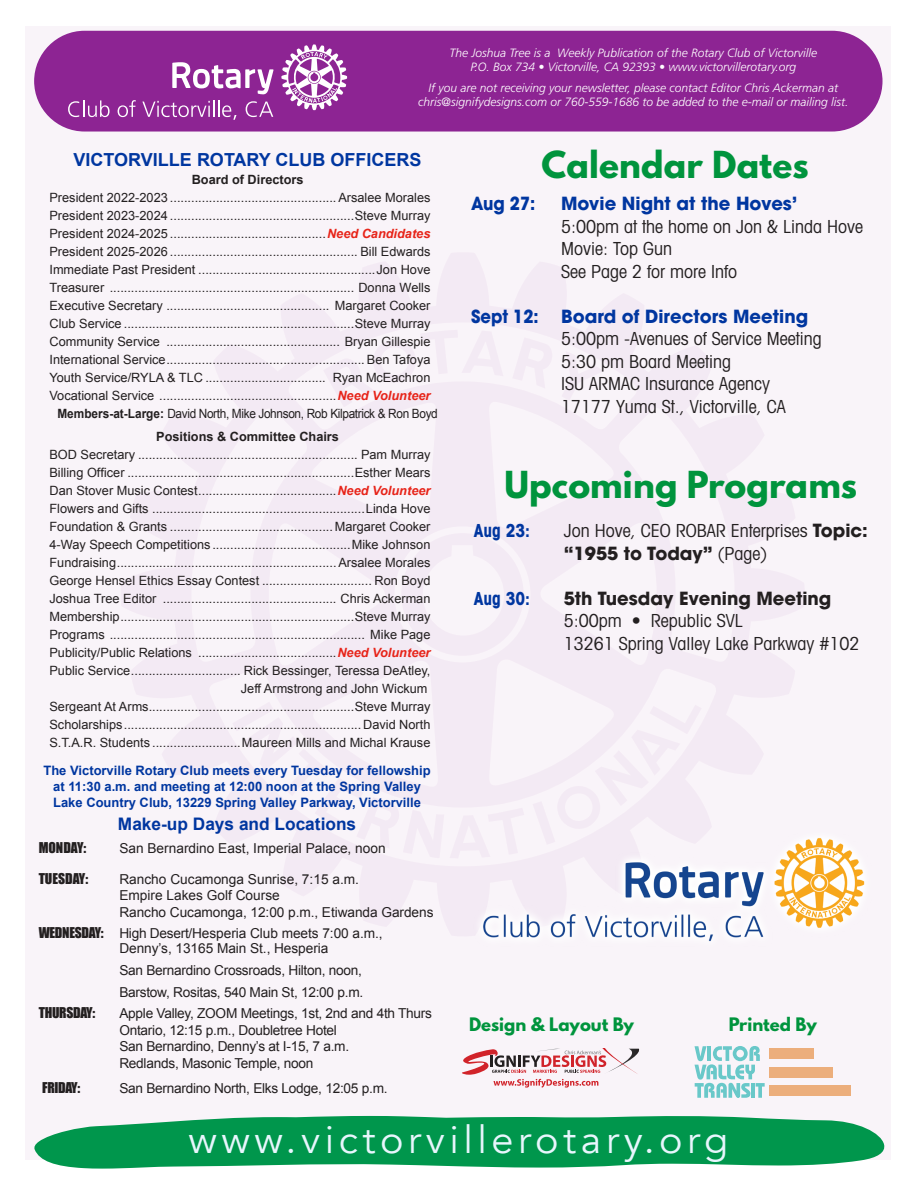
<style>
.page{position:relative;width:918px;height:1188px;background:#fff}
.page>*{position:absolute;margin:0;border:0;box-sizing:border-box;transform-origin:0 0}
.t1{font:38.4px "Avenir";letter-spacing:.115em;color:#e8f6fd}
.t2{font:700 33px "League Spartan";letter-spacing:.005em;color:#00943d}
.t3{font:condensed 18px/22.5px "Avant Garde";color:#231f20}
.t4{font:700 18px "Avant Garde";color:#0036a0;scale:.91 1}
.t5{font:700 18px "Arial";color:#0036a0}
.t6{font:700 18px "Avant Garde";color:#231f20}
.t7{font:700 18px "Avant Garde";color:#0036a0}
.t8{font:700 condensed 18px "Avant Garde";color:#0036a0}
.t9{font:700 17.25px "Arial";color:#0036a0}
.t10{font:700 16.5px "League Spartan";color:#00943d}
.t11{font:13.65px/16.5px "Arial";letter-spacing:-.02em;color:#231f20}
.t12{font:13.65px/16.5px "Arial";color:#231f20}
.t13{font:13.65px "Impact";letter-spacing:-.02em;color:#231f20}
.t14{font:13.65px "Impact";color:#231f20}
.t15{font:700 12.9px/15.6px "Arial";color:#0036a0;text-align:center}
.t16{font:12.75px "Arial";color:#231f20}
.t17{font:12.75px "Arial";letter-spacing:-.03em;color:#231f20;scale:.93 1}
.t18{font:700 12.75px "Arial";color:#231f20}
.t19{font:italic 300 12px/14.4px "Frutiger";color:#fff;text-align:center}
.s1{font-weight:700;font-style:italic;color:#e72419}
.s2{font-weight:700}
.s3{font-family:"Impact"}
.s4{font-weight:700;font-stretch:normal}
</style>
<div class="page">
<div style="left:26px;top:26px;width:865px;height:1134px;background:#f9f4f9"></div>
<div style="left:34px;top:31px;width:849px;height:101px;background:#8d2493;border-radius:50px"></div>
<svg style="left:34px;top:1115px;width:851px;height:54px;background:#27a567"></svg>
<svg style="left:281px;top:44px;width:66px;height:66px"></svg>
<svg style="left:172px;top:62px;width:102px;height:32px"></svg>
<svg style="left:68px;top:100px;width:42px;height:17px"></svg>
<svg style="left:118px;top:100px;width:18px;height:17px"></svg>
<svg style="left:142px;top:100px;width:94px;height:20px"></svg>
<svg style="left:246px;top:101px;width:27px;height:16px"></svg>
<svg style="left:462px;top:1049px;width:178px;height:39px"></svg>
<img style="left:474px;top:838px;width:391px;height:103px">
<svg style="left:695px;top:1046px;width:70px;height:52px"></svg>
<div style="left:770px;top:1085px;width:81px;height:11px;background:#ecae7c"></div>
<div style="left:770px;top:1067px;width:63px;height:11px;background:#ecae7c"></div>
<div style="left:770px;top:1048px;width:44px;height:11px;background:#ecae7c"></div>
<p class="t19" style="left:450px;top:45px;width:369px">The Joshua Tree is a Weekly Publication of the Rotary Club of Victorville<br>P.O. Box 734 • Victorville, CA 92393 • www.victorvillerotary.org</p>
<p class="t19" style="left:418px;top:81px;width:432px">If you are not receiving your newsletter, please contact Editor Chris Ackerman at chris@signifydesigns.com or 760-559-1686 to be added to the e-mail or mailing list.</p>
<p class="t5" style="left:74px;top:148px;width:350px">VICTORVILLE ROTARY CLUB OFFICERS</p>
<p class="t18" style="left:192px;top:171px;width:113px">Board of Directors</p>
<p class="t16" style="left:49px;top:189px;width:382px">President 2022-2023 ...............................................Arsalee Morales</p>
<p class="t16" style="left:49px;top:207px;width:382px">President 2023-2024 ....................................................Steve Murray</p>
<p class="t16" style="left:49px;top:225px;width:382px">President 2024-2025 ............................................<span class="s1">Need Candidates</span></p>
<p class="t16" style="left:49px;top:243px;width:382px">President 2025-2026 ..................................................... Bill Edwards</p>
<p class="t16" style="left:49px;top:261px;width:382px">Immediate Past President ..................................................Jon Hove</p>
<p class="t16" style="left:49px;top:279px;width:382px">Treasurer ..................................................................... Donna Wells</p>
<p class="t16" style="left:49px;top:297px;width:382px">Executive Secretary .............................................. Margaret Cooker</p>
<p class="t16" style="left:49px;top:315px;width:382px">Club Service .................................................................Steve Murray</p>
<p class="t16" style="left:49px;top:333px;width:382px">Community Service ................................................. Bryan Gillespie</p>
<p class="t16" style="left:49px;top:351px;width:382px">International Service........................................................ Ben Tafoya</p>
<p class="t16" style="left:49px;top:369px;width:382px">Youth Service/RYLA &amp; TLC .................................. Ryan McEachron</p>
<p class="t16" style="left:49px;top:387px;width:383px">Vocational Service ..................................................<span class="s1">Need Volunteer</span></p>
<p class="t17" style="left:57px;top:405px;width:411px"><span class="s2">Members-at-Large:</span> David North, Mike Johnson, Rob Kilpatrick &amp; Ron Boyd</p>
<p class="t18" style="left:156px;top:428px;width:184px">Positions &amp; Committee Chairs</p>
<p class="t16" style="left:49px;top:446px;width:382px">BOD Secretary .............................................................. Pam Murray</p>
<p class="t16" style="left:49px;top:464px;width:382px">Billing Officer ................................................................Esther Mears</p>
<p class="t16" style="left:49px;top:482px;width:383px">Dan Stover Music Contest.......................................<span class="s1">Need Volunteer</span></p>
<p class="t16" style="left:49px;top:500px;width:382px">Flowers and Gifts ............................................................Linda Hove</p>
<p class="t16" style="left:49px;top:518px;width:382px">Foundation &amp; Grants .............................................. Margaret Cooker</p>
<p class="t16" style="left:49px;top:536px;width:382px">4-Way Speech Competitions .......................................Mike Johnson</p>
<p class="t16" style="left:49px;top:554px;width:382px">Fundraising..............................................................Arsalee Morales</p>
<p class="t16" style="left:49px;top:572px;width:382px">George Hensel Ethics Essay Contest ............................... Ron Boyd</p>
<p class="t16" style="left:49px;top:590px;width:382px">Joshua Tree Editor ................................................. Chris Ackerman</p>
<p class="t16" style="left:49px;top:608px;width:382px">Membership..................................................................Steve Murray</p>
<p class="t16" style="left:49px;top:626px;width:382px">Programs ........................................................................ Mike Page</p>
<p class="t16" style="left:49px;top:644px;width:383px">Publicity/Public Relations .......................................<span class="s1">Need Volunteer</span></p>
<p class="t16" style="left:49px;top:662px;width:383px">Public Service............................... Rick Bessinger, Teressa DeAtley,</p>
<p class="t16" style="left:241px;top:680px;width:188px">Jeff Armstrong and John Wickum</p>
<p class="t16" style="left:49px;top:698px;width:382px">Sergeant At Arms..........................................................Steve Murray</p>
<p class="t16" style="left:49px;top:716px;width:382px">Scholarships...................................................................David North</p>
<p class="t16" style="left:49px;top:734px;width:382px">S.T.A.R. Students .........................Maureen Mills and Michal Krause</p>
<p class="t15" style="left:43px;top:764px;width:389px">The Victorville Rotary Club meets every Tuesday for fellowship at 11:30 a.m. and meeting at 12:00 noon at the Spring Valley<br>Lake Country Club, 13229 Spring Valley Parkway, Victorville</p>
<p class="t9" style="left:118px;top:812px;width:240px">Make-up Days and Locations</p>
<p class="t13" style="left:39px;top:837px;width:49px">MONDAY:</p>
<p class="t12" style="left:119px;top:840px;width:268px">San Bernardino East, Imperial Palace, noon</p>
<p class="t14" style="left:39px;top:868px;width:51px">TUESDAY:</p>
<p class="t12" style="left:119px;top:871px;width:316px">Rancho Cucamonga Sunrise, 7:15 a.m.<br>Empire Lakes Golf Course<br>Rancho Cucamonga, 12:00 p.m., Etiwanda Gardens</p>
<p class="t11" style="left:39px;top:925px;width:345px"><span class="s3">WEDNESDAY:</span> High Desert/Hesperia Club meets 7:00 a.m.,</p>
<p class="t11" style="left:119px;top:941px;width:211px">Denny’s, 13165 Main St., Hesperia</p>
<p class="t11" style="left:119px;top:962px;width:244px">San Bernardino Crossroads, Hilton, noon,</p>
<p class="t11" style="left:119px;top:984px;width:245px">Barstow, Rositas, 540 Main St, 12:00 p.m.</p>
<p class="t13" style="left:39px;top:1002px;width:58px">THURSDAY:</p>
<p class="t11" style="left:119px;top:1005px;width:314px">Apple Valley, ZOOM Meetings, 1st, 2nd and 4th Thurs Ontario, 12:15 p.m., Doubletree Hotel<br>San Bernardino, Denny’s at I-15, 7 a.m.<br>Redlands, Masonic Temple, noon</p>
<p class="t13" style="left:42px;top:1077px;width:40px">FRIDAY:</p>
<p class="t11" style="left:119px;top:1080px;width:270px">San Bernardino North, Elks Lodge, 12:05 p.m.</p>
<p class="t2" style="left:541px;top:139px;width:269px">Calendar Dates</p>
<p class="t4" style="left:471px;top:192px;width:72px">Aug 27:</p>
<p class="t7" style="left:561px;top:192px;width:238px">Movie Night at the Hoves’</p>
<p class="t3" style="left:561px;top:215px;width:304px">5:00pm at the home on Jon &amp; Linda Hove</p>
<p class="t3" style="left:561px;top:237px;width:112px">Movie: Top Gun</p>
<p class="t3" style="left:561px;top:260px;width:178px">See Page 2 for more Info</p>
<p class="t4" style="left:471px;top:304px;width:372px">Sept 12: Board of Directors Meeting</p>
<p class="t3" style="left:561px;top:327px;width:262px">5:00pm -Avenues of Service Meeting</p>
<p class="t3" style="left:561px;top:350px;width:172px">5:30 pm Board Meeting</p>
<p class="t3" style="left:561px;top:372px;width:210px">ISU ARMAC Insurance Agency</p>
<p class="t3" style="left:561px;top:395px;width:226px">17177 Yuma St., Victorville, CA</p>
<p class="t2" style="left:505px;top:458px;width:354px">Upcoming Programs</p>
<p class="t8" style="left:474px;top:519px;width:58px">Aug 23:</p>
<p class="t3" style="left:564px;top:519px;width:306px">Jon Hove, CEO ROBAR Enterprises <span class="s4">Topic: “1955 to Today”</span> (Page)</p>
<p class="t8" style="left:474px;top:587px;width:58px">Aug 30:</p>
<p class="t6" style="left:564px;top:586px;width:269px">5th Tuesday Evening Meeting</p>
<p class="t3" style="left:564px;top:609px;width:181px">5:00pm • Republic SVL</p>
<p class="t3" style="left:564px;top:631px;width:297px">13261 Spring Valley Lake Parkway #102</p>
<p class="t10" style="left:469px;top:1012px;width:167px">Design &amp; Layout By</p>
<p class="t10" style="left:729px;top:1012px;width:90px">Printed By</p>
<p class="t1" style="left:188px;top:1117px;width:542px">www.victorvillerotary.org</p>
</div>
